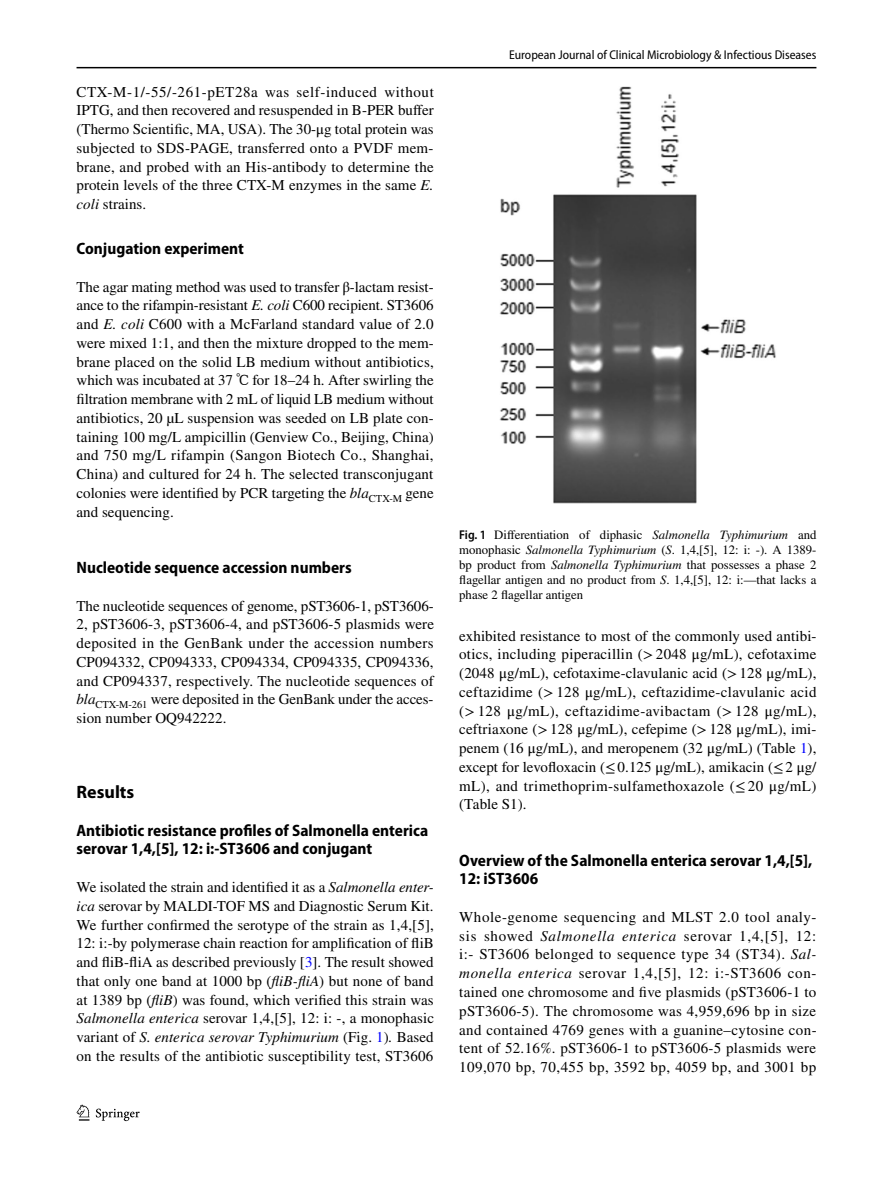
<style>
.page{position:relative;width:893px;height:1187px;background:#fff}
.page>*{position:absolute;margin:0;border:0;box-sizing:border-box;transform-origin:0 0}
.t1{font:700 18px "Myriad Pro";color:#000}
.t2{font:700 semi-condensed 16.5px/18.8px "Myriad Pro";color:#000}
.t3{font:15px/18.8px "STIX";letter-spacing:.005em;color:#000;text-align:justify}
.t4{font:12.75px/15px "STIX";color:#000;text-align:justify}
.t5{font:semi-condensed 12.75px "Myriad Pro";color:#000}
.s1{font-style:italic}
.s2{font-family:"Code 2000"}
.s3{color:#00f}
.s4{font-family:"Myriad Pro";font-weight:600;font-stretch:semi-condensed}
</style>
<div class="page">
<hr style="left:77px;top:67px;width:739px;height:1px;background:#000">
<svg style="left:77px;top:1104px;width:12px;height:16px"></svg>
<svg style="left:96px;top:1108px;width:44px;height:12px"></svg>
<img style="left:500px;top:87px;width:276px;height:416px">
<p class="t3" style="left:77px;top:83px;width:359px">CTX-M-1/-55/-261-pET28a was self-induced without IPTG, and then recovered and resuspended in B-PER buffer (Thermo Scientific, MA, USA). The 30-μg total protein was subjected to SDS-PAGE, transferred onto a PVDF mem&shy;brane, and probed with an His-antibody to determine the protein levels of the three CTX-M enzymes in the same <span class="s1">E. coli</span> strains.</p>
<p class="t2" style="left:77px;top:239px;width:169px">Conjugation experiment</p>
<p class="t3" style="left:77px;top:278px;width:359px">The agar mating method was used to transfer β-lactam resist&shy;ance to the rifampin-resistant <span class="s1">E. coli</span> C600 recipient. ST3606 and <span class="s1">E. coli</span> C600 with a McFarland standard value of 2.0 were mixed 1:1, and then the mixture dropped to the mem&shy;brane placed on the solid LB medium without antibiotics, which was incubated at 37 <span class="s2">℃</span> for 18–24 h. After swirling the filtration membrane with 2 mL of liquid LB medium without antibiotics, 20 µL suspension was seeded on LB plate con&shy;taining 100 mg/L ampicillin (Genview Co., Beijing, China) and 750 mg/L rifampin (Sangon Biotech Co., Shanghai, China) and cultured for 24 h. The selected transconjugant colonies were identified by PCR targeting the <span class="s1">bla</span><sub>CTX-M</sub> gene and sequencing.</p>
<p class="t2" style="left:77px;top:558px;width:277px">Nucleotide sequence accession numbers</p>
<p class="t3" style="left:77px;top:597px;width:359px">The nucleotide sequences of genome, pST3606-1, pST3606- 2, pST3606-3, pST3606-4, and pST3606-5 plasmids were deposited in the GenBank under the accession numbers CP094332, CP094333, CP094334, CP094335, CP094336, and CP094337, respectively. The nucleotide sequences of <span class="s1">bla</span><sub>CTX-M-261</sub> were deposited in the GenBank under the acces&shy;sion number OQ942222.</p>
<p class="t1" style="left:77px;top:780px;width:59px">Results</p>
<p class="t2" style="left:77px;top:821px;width:353px">Antibiotic resistance profiles of Salmonella enterica serovar 1,4,[5], 12: i:‑ST3606 and conjugant</p>
<p class="t3" style="left:77px;top:878px;width:359px">We isolated the strain and identified it as a <span class="s1">Salmonella enter&shy;ica</span> serovar by MALDI-TOF MS and Diagnostic Serum Kit.<br>We further confirmed the serotype of the strain as 1,4,[5], 12: i:-by polymerase chain reaction for amplification of fliB and fliB-fliA as described previously [<span class="s3">3</span>]. The result showed that only one band at 1000 bp (<span class="s1">fliB-fliA</span>) but none of band at 1389 bp (<span class="s1">fliB</span>) was found, which verified this strain was <span class="s1">Salmonella enterica</span> serovar 1,4,[5], 12: i: -, a monophasic variant of <span class="s1">S. enterica serovar Typhimurium</span> (Fig. <span class="s3">1</span>)<span class="s1">.</span> Based on the results of the antibiotic susceptibility test, ST3606</p>
<p class="t5" style="left:509px;top:48px;width:309px">European Journal of Clinical Microbiology &amp; Infectious Diseases</p>
<p class="t4" style="left:459px;top:527px;width:359px"><span class="s4">Fig. 1</span> Differentiation of diphasic <span class="s1">Salmonella Typhimurium</span> and monophasic <span class="s1">Salmonella Typhimurium</span> (<span class="s1">S</span>. 1,4,[5], 12: i: -). A 1389- bp product from <span class="s1">Salmonella Typhimurium</span> that possesses a phase 2 flagellar antigen and no product from <span class="s1">S</span>. 1,4,[5], 12: i:—that lacks a phase 2 flagellar antigen</p>
<p class="t3" style="left:459px;top:627px;width:359px">exhibited resistance to most of the commonly used antibi&shy;otics, including piperacillin (&gt;2048 μg/mL), cefotaxime (2048 μg/mL), cefotaxime-clavulanic acid (&gt;128 μg/mL), ceftazidime (&gt;128 μg/mL), ceftazidime-clavulanic acid (&gt; 128 μg/mL), ceftazidime-avibactam (&gt; 128 μg/mL), ceftriaxone (&gt;128 μg/mL), cefepime (&gt;128 μg/mL), imi&shy;penem (16 μg/mL), and meropenem (32 μg/mL) (Table <span class="s3">1</span>), except for levofloxacin (≤0.125 μg/mL), amikacin (≤2 μg/ mL), and trimethoprim-sulfamethoxazole (≤20 μg/mL) (Table S1).</p>
<p class="t2" style="left:459px;top:850px;width:355px">Overview of the Salmonella enterica serovar 1,4,[5],<br>12: iST3606</p>
<p class="t3" style="left:459px;top:908px;width:359px">Whole-genome sequencing and MLST 2.0 tool analy&shy;sis showed <span class="s1">Salmonella enterica</span> serovar 1,4,[5], 12: i:- ST3606 belonged to sequence type 34 (ST34). <span class="s1">Sal&shy;monella enterica</span> serovar 1,4,[5], 12: i:-ST3606 con&shy;tained one chromosome and five plasmids (pST3606-1 to pST3606-5). The chromosome was 4,959,696 bp in size and contained 4769 genes with a guanine–cytosine con&shy;tent of 52.16%. pST3606-1 to pST3606-5 plasmids were 109,070 bp, 70,455 bp, 3592 bp, 4059 bp, and 3001 bp</p>
</div>
